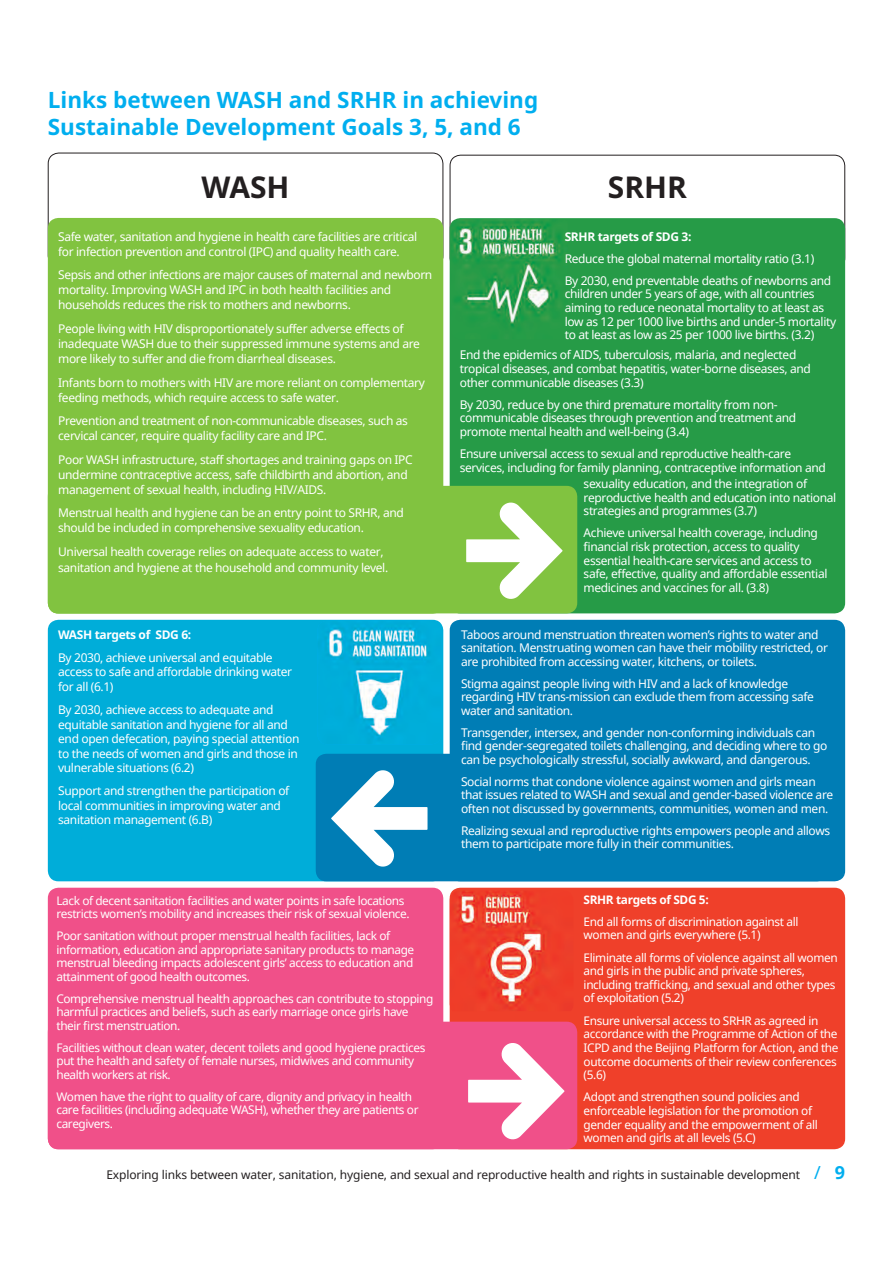
<style>
.page{position:relative;width:893px;height:1263px;background:#fff}
.page>*{position:absolute;margin:0;border:0;box-sizing:border-box;transform-origin:0 0}
.t1{font:700 30px "Noto Sans";color:#231f20}
.t2{font:700 22.5px/27px "Noto Sans";color:#00aeef}
.t3{font:12px/13.6px "Noto Sans";letter-spacing:-.03em;color:#fff}
.t4{font:12px "Noto Sans";letter-spacing:-.01em;color:#231f20}
.t5{font:700 12px "Noto Sans";letter-spacing:-.03em;color:#fff}
.t6{font:11.85px/13.6px "Noto Sans";letter-spacing:-.035em;color:#fff}
.t7{font:700 11.85px "Noto Sans";letter-spacing:-.03em;color:#fff}
.s1{font-size:18px;color:#00aeef}
.s2{font-weight:700;font-size:18px;color:#00aeef}
</style>
<div class="page">
<div style="left:450px;top:888px;width:395px;height:261px;background:#ef402a;border-radius:11px"></div>
<div style="left:48px;top:1022px;width:529px;height:127px;background:#f05089;border-radius:11px"></div>
<div style="left:48px;top:620px;width:395px;height:261px;background:#00add9;border-radius:11px"></div>
<div style="left:450px;top:155px;width:395px;height:114px;border:1px solid #231f20;border-radius:11px"></div>
<div style="left:48px;top:153px;width:395px;height:114px;border:1px solid #231f20;border-radius:11px"></div>
<div style="left:48px;top:218px;width:395px;height:396px;background:#81c340;border-radius:11px"></div>
<div style="left:316px;top:754px;width:512px;height:127px;background:#007db5;border-radius:11px"></div>
<div style="left:450px;top:620px;width:395px;height:261px;background:#007db5;border-radius:11px"></div>
<div style="left:48px;top:888px;width:395px;height:261px;background:#f05089;border-radius:11px"></div>
<div style="left:450px;top:218px;width:395px;height:395px;background:#269b47;border-radius:11px"></div>
<img style="left:451px;top:219px;width:117px;height:112px">
<img style="left:450px;top:890px;width:95px;height:121px">
<img style="left:325px;top:621px;width:116px;height:115px">
<div style="left:48px;top:486px;width:529px;height:127px;background:#81c340;border-radius:11px"></div>
<svg style="left:466px;top:502px;width:97px;height:97px"></svg>
<svg style="left:331px;top:770px;width:96px;height:97px"></svg>
<svg style="left:468px;top:1043px;width:97px;height:97px"></svg>
<h2 class="t2" style="left:48px;top:87px;width:492px">Links between WASH and SRHR in achieving<br>Sustainable Development Goals 3, 5, and 6</h2>
<h1 class="t1" style="left:202px;top:166px;width:89px">WASH</h1>
<h1 class="t1" style="left:608px;top:166px;width:81px">SRHR</h1>
<p class="t3" style="left:58px;top:229px;width:360px;line-height:15px">Safe water, sanitation and hygiene in health care facilities are critical for infection prevention and control (IPC) and quality health care.</p>
<p class="t3" style="left:58px;top:267px;width:376px;line-height:15px">Sepsis and other infections are major causes of maternal and newborn mortality. Improving WASH and IPC in both health facilities and households reduces the risk to mothers and newborns.</p>
<p class="t3" style="left:58px;top:321px;width:363px;line-height:15px">People living with HIV disproportionately suffer adverse effects of inadequate WASH due to their suppressed immune systems and are more likely to suffer and die from diarrheal diseases.</p>
<p class="t3" style="left:58px;top:374px;width:368px;line-height:15px">Infants born to mothers with HIV are more reliant on complementary feeding methods, which require access to safe water.</p>
<p class="t3" style="left:58px;top:413px;width:351px;line-height:15px">Prevention and treatment of non-communicable diseases, such as cervical cancer, require quality facility care and IPC.</p>
<p class="t3" style="left:58px;top:451px;width:356px;line-height:15px">Poor WASH infrastructure, staff shortages and training gaps on IPC undermine contraceptive access, safe childbirth and abortion, and management of sexual health, including HIV/AIDS.</p>
<p class="t3" style="left:58px;top:505px;width:347px;line-height:15px">Menstrual health and hygiene can be an entry point to SRHR, and should be included in comprehensive sexuality education.</p>
<p class="t3" style="left:58px;top:543px;width:331px;line-height:16.5px">Universal health coverage relies on adequate access to water, sanitation and hygiene at the household and community level.</p>
<p class="t5" style="left:565px;top:228px;width:128px">SRHR targets of SDG 3:</p>
<p class="t3" style="left:565px;top:247px;width:268px;line-height:22.2px">Reduce the global maternal mortality ratio (3.1)<br>By 2030, end preventable deaths of newborns and</p>
<p class="t3" style="left:565px;top:287px;width:273px">children under 5 years of age, with all countries aiming to reduce neonatal mortality to at least as low as 12 per 1000 live births and under-5 mortality to at least as low as 25 per 1000 live births. (3.2)</p>
<p class="t3" style="left:460px;top:348px;width:353px">End the epidemics of AIDS, tuberculosis, malaria, and neglected tropical diseases, and combat hepatitis, water-borne diseases, and other communicable diseases (3.3)</p>
<p class="t3" style="left:460px;top:397px;width:338px">By 2030, reduce by one third premature mortality from non&shy;communicable diseases through prevention and treatment and promote mental health and well-being (3.4)</p>
<p class="t3" style="left:460px;top:447px;width:368px">Ensure universal access to sexual and reproductive health-care services, including for family planning, contraceptive information and</p>
<p class="t3" style="left:584px;top:477px;width:254px">sexuality education, and the integration of reproductive health and education into national strategies and programmes (3.7)</p>
<p class="t3" style="left:584px;top:526px;width:245px">Achieve universal health coverage, including financial risk protection, access to quality essential health-care services and access to safe, effective, quality and affordable essential medicines and vaccines for all. (3.8)</p>
<p class="t5" style="left:58px;top:626px;width:135px">WASH targets of SDG 6:</p>
<p class="t3" style="left:58px;top:650px;width:236px;line-height:14.5px">By 2030, achieve universal and equitable access to safe and affordable drinking water for all (6.1)</p>
<p class="t3" style="left:58px;top:702px;width:243px;line-height:14.5px">By 2030, achieve access to adequate and equitable sanitation and hygiene for all and end open defecation, paying special attention to the needs of women and girls and those in vulnerable situations (6.2)</p>
<p class="t3" style="left:58px;top:783px;width:233px;line-height:14.5px">Support and strengthen the participation of local communities in improving water and sanitation management (6.B)</p>
<p class="t6" style="left:56px;top:893px;width:355px">Lack of decent sanitation facilities and water points in safe locations restricts women’s mobility and increases their risk of sexual violence.</p>
<p class="t6" style="left:56px;top:929px;width:359px">Poor sanitation without proper menstrual health facilities, lack of information, education and appropriate sanitary products to manage menstrual bleeding impacts adolescent girls’ access to education and attainment of good health outcomes.</p>
<p class="t6" style="left:56px;top:991px;width:378px">Comprehensive menstrual health approaches can contribute to stopping harmful practices and beliefs, such as early marriage once girls have their first menstruation.</p>
<p class="t6" style="left:56px;top:1040px;width:370px">Facilities without clean water, decent toilets and good hygiene practices put the health and safety of female nurses, midwives and community health workers at risk.</p>
<p class="t6" style="left:56px;top:1089px;width:364px">Women have the right to quality of care, dignity and privacy in health care facilities (including adequate WASH), whether they are patients or caregivers.</p>
<p class="t3" style="left:461px;top:627px;width:368px">Taboos around menstruation threaten women’s rights to water and sanitation. Menstruating women can have their mobility restricted, or are prohibited from accessing water, kitchens, or toilets.</p>
<p class="t3" style="left:461px;top:676px;width:354px">Stigma against people living with HIV and a lack of knowledge regarding HIV trans-mission can exclude them from accessing safe water and sanitation.</p>
<p class="t3" style="left:461px;top:725px;width:368px">Transgender, intersex, and gender non-conforming individuals can find gender-segregated toilets challenging, and deciding where to go can be psychologically stressful, socially awkward, and dangerous.</p>
<p class="t3" style="left:461px;top:774px;width:374px">Social norms that condone violence against women and girls mean that issues related to WASH and sexual and gender-based violence are often not discussed by governments, communities, women and men.</p>
<p class="t3" style="left:461px;top:823px;width:371px">Realizing sexual and reproductive rights empowers people and allows them to participate more fully in their communities.</p>
<p class="t7" style="left:584px;top:891px;width:127px">SRHR targets of SDG 5:</p>
<p class="t6" style="left:584px;top:914px;width:216px">End all forms of discrimination against all women and girls everywhere (5.1)</p>
<p class="t6" style="left:584px;top:950px;width:256px">Eliminate all forms of violence against all women and girls in the public and private spheres, including trafficking, and sexual and other types of exploitation (5.2)</p>
<p class="t6" style="left:584px;top:1013px;width:256px">Ensure universal access to SRHR as agreed in accordance with the Programme of Action of the ICPD and the Beijing Platform for Action, and the outcome documents of their review conferences (5.6)</p>
<p class="t6" style="left:584px;top:1090px;width:236px">Adopt and strengthen sound policies and enforceable legislation for the promotion of gender equality and the empowerment of all women and girls at all levels (5.C)</p>
<p class="t4" style="left:106px;top:1166px;width:740px">Exploring links between water, sanitation, hygiene, and sexual and reproductive health and rights in sustainable development <span class="s1">/</span> <span class="s2">9</span></p>
</div>
